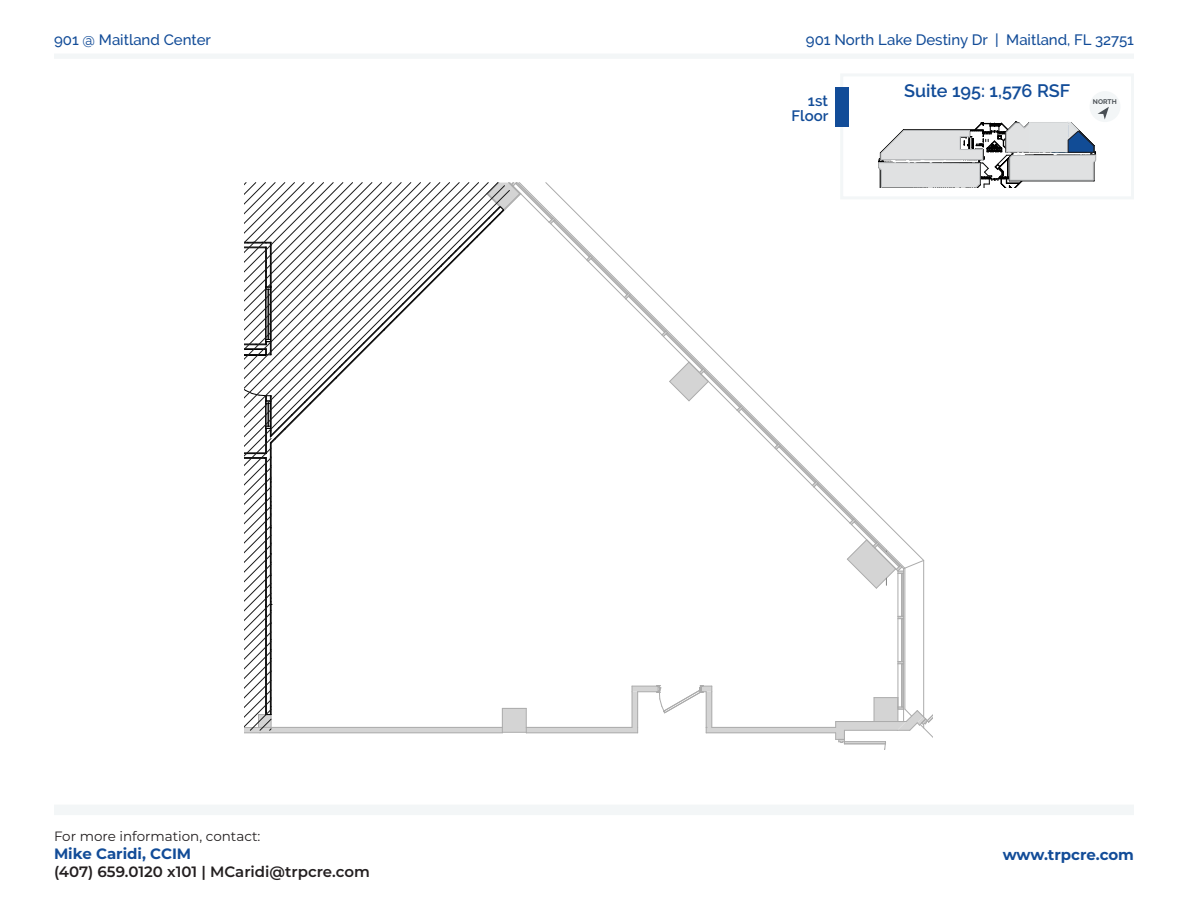
<style>
.page{position:relative;width:1188px;height:918px;background:#fff}
.page>*{position:absolute;margin:0;border:0;box-sizing:border-box;transform-origin:0 0}
.t1{font:600 18px "Raleway";color:#124c98}
.t2{font:500 15px "Raleway";color:#124c98}
.t3{font:600 15px "Montserrat";color:#231f20}
.t4{font:700 15px "Montserrat";color:#124c98}
.t5{font:600 15px/15px "Raleway";color:#124c98;text-align:right}
.t6{font:13.5px "Montserrat";color:#231f20}
.t7{font:700 10.5px "Eurostile";color:#000}
.t8{font:700 6.75px "Raleway";color:#494f54}
</style>
<div class="page">
<div style="left:54px;top:54px;width:1080px;height:5px;background:#f3f6f7"></div>
<div style="left:54px;top:805px;width:1080px;height:10px;background:#f3f6f7"></div>
<hr style="left:902px;top:573px;width:1px;height:43px;background:#d4d4d4">
<hr style="left:902px;top:619px;width:1px;height:43px;background:#d4d4d4">
<hr style="left:902px;top:664px;width:1px;height:43px;background:#d4d4d4">
<div style="left:260px;top:727px;width:242px;height:6px;background:#d4d4d4"></div>
<div style="left:706px;top:727px;width:130px;height:6px;background:#d4d4d4"></div>
<div style="left:632px;top:692px;width:6px;height:35px;background:#d4d4d4"></div>
<div style="left:526px;top:727px;width:112px;height:6px;background:#d4d4d4"></div>
<div style="left:706px;top:692px;width:6px;height:35px;background:#d4d4d4"></div>
<hr style="left:905px;top:568px;width:1px;height:141px;background:#ababab">
<hr style="left:901px;top:573px;width:1px;height:43px;background:#ababab">
<hr style="left:901px;top:619px;width:1px;height:43px;background:#ababab">
<hr style="left:898px;top:573px;width:1px;height:43px;background:#ababab">
<hr style="left:903px;top:573px;width:1px;height:43px;background:#ababab">
<hr style="left:898px;top:619px;width:1px;height:43px;background:#ababab">
<hr style="left:903px;top:619px;width:1px;height:43px;background:#ababab">
<svg style="left:898px;top:616px;width:6px;height:3px"></svg>
<hr style="left:901px;top:664px;width:1px;height:43px;background:#ababab">
<hr style="left:898px;top:664px;width:1px;height:43px;background:#ababab">
<hr style="left:903px;top:664px;width:1px;height:43px;background:#ababab">
<svg style="left:898px;top:661px;width:6px;height:4px"></svg>
<hr style="left:923px;top:560px;width:1px;height:157px;background:#ababab">
<hr style="left:271px;top:727px;width:231px;height:1px;background:#ababab">
<hr style="left:260px;top:733px;width:242px;height:1px;background:#ababab">
<hr style="left:706px;top:733px;width:130px;height:1px;background:#ababab">
<hr style="left:712px;top:727px;width:124px;height:1px;background:#ababab">
<svg style="left:835px;top:691px;width:97px;height:59px"></svg>
<hr style="left:632px;top:692px;width:1px;height:35px;background:#ababab">
<hr style="left:637px;top:692px;width:1px;height:35px;background:#ababab">
<svg style="left:632px;top:685px;width:81px;height:28px"></svg>
<hr style="left:526px;top:727px;width:106px;height:1px;background:#ababab">
<svg style="left:502px;top:708px;width:25px;height:25px"></svg>
<hr style="left:526px;top:733px;width:112px;height:1px;background:#ababab">
<hr style="left:706px;top:692px;width:1px;height:35px;background:#ababab">
<hr style="left:712px;top:692px;width:1px;height:35px;background:#ababab">
<svg style="left:443px;top:190px;width:43px;height:82px"></svg>
<svg style="left:244px;top:183px;width:199px;height:551px"></svg>
<div style="left:840px;top:73px;width:294px;height:126px;border:3px solid #f3f6f7"></div>
<div style="left:835px;top:87px;width:14px;height:39px;background:#124c98"></div>
<svg style="left:486px;top:91px;width:637px;height:498px"></svg>
<p class="t2" style="left:54px;top:31px;width:159px">901 @ Maitland Center</p>
<p class="t2" style="left:806px;top:31px;width:330px">901 North Lake Destiny Dr | Maitland, FL 32751</p>
<p class="t6" style="left:54px;top:827px;width:208px">For more information, contact:</p>
<p class="t4" style="left:54px;top:843px;width:139px">Mike Caridi, CCIM</p>
<p class="t3" style="left:54px;top:861px;width:317px">(407) 659.0120 x101 | MCaridi@trpcre.com</p>
<p class="t7" style="left:186px;top:869px;width:50px">p r o j e c t</p>
<p class="t5" style="left:791px;top:93px;width:38px">1st<br>Floor</p>
<p class="t1" style="left:904px;top:81px;width:168px">Suite 195: 1,576 RSF</p>
<p class="t8" style="left:1093px;top:98px;width:25px">NORTH</p>
<p class="t4" style="left:1003px;top:844px;width:133px">www.trpcre.com</p>
</div>
